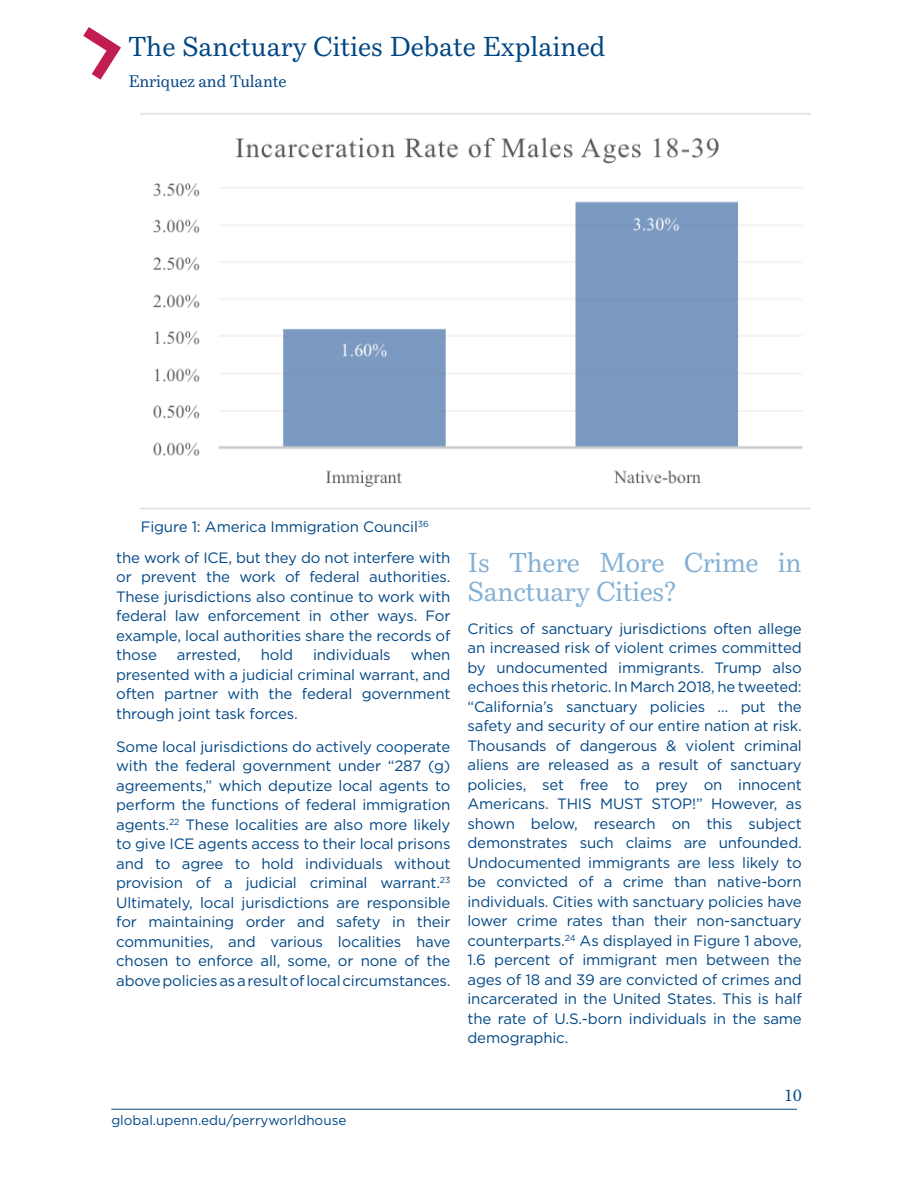
<style>
.page{position:relative;width:918px;height:1188px;background:#fff}
.page>*{position:absolute;margin:0;border:0;box-sizing:border-box;transform-origin:0 0}
._03_Pull-out_text{font:27px/28.5px "Bressay Trial";letter-spacing:-.01em;color:#83b0d4}
.t1{font:27px "Bressay Trial";color:#004684}
.t2{font:16.5px "Bressay Trial";letter-spacing:-.01em;color:#004684}
.t3{font:16.5px "Bressay Trial";color:#004785}
._05_Body_text{font:15px/19.5px "Gotham";letter-spacing:-.01em;color:#004785;text-align:justify}
.t4{font:13.5px "Gotham";color:#004684}
</style>
<div class="page">
<svg style="left:83px;top:27px;width:38px;height:53px"></svg>
<hr style="left:111px;top:1109px;width:686px;height:1px;background:#004684">
<img style="left:141px;top:113px;width:669px;height:397px">
<h1 class="t1" style="left:128px;top:30px;width:479px">The Sanctuary Cities Debate Explained</h1>
<p class="t2" style="left:128px;top:72px;width:160px">Enriquez and Tulante</p>
<p class="_05_Body_text" style="left:141px;top:516px;width:290px">Figure 1: America Immigration Council<sup>36</sup></p>
<p class="_05_Body_text" style="left:116px;top:548px;width:336px">the work of ICE, but they do not interfere with or prevent the work of federal authorities.<br>These jurisdictions also continue to work with federal law enforcement in other ways. For example, local authorities share the records of those</p>
<p class="_05_Body_text" style="left:116px;top:645px;width:336px;text-indent:295px">when presented with a judicial criminal warrant, and often partner with the federal government through joint task forces.</p>
<p class="_05_Body_text" style="left:116px;top:737px;width:336px">Some local jurisdictions do actively cooperate with the federal government under “287 (g) agreements,” which deputize local agents to perform the functions of federal immigration agents.<sup>22</sup> These localities are also more likely to give ICE agents access to their local prisons and to agree to hold individuals without provision of a judicial criminal warrant.<sup>23<br></sup>Ultimately, local jurisdictions are responsible for maintaining order and safety in their communities, and various localities have chosen to enforce all, some, or none of the above policies as a result of local circumstances.</p>
<p class="_05_Body_text" style="left:177px;top:645px;width:65px">arrested,</p>
<p class="_05_Body_text" style="left:261px;top:645px;width:34px">hold</p>
<p class="_05_Body_text" style="left:313px;top:645px;width:79px">individuals</p>
<p class="_03_Pull-out_text" style="left:468px;top:548px;width:336px">Is There More Crime in<br>Sanctuary Cities?</p>
<p class="_05_Body_text" style="left:468px;top:618px;width:336px">Critics of sanctuary jurisdictions often allege an increased risk of violent crimes committed by undocumented immigrants. Trump also echoes this rhetoric. In March 2018, he tweeted: “California’s sanctuary policies … put the safety and security of our entire nation at risk.<br>Thousands of dangerous &amp; violent criminal aliens are released as a result of sanctuary policies, set free to prey on innocent Americans. THIS MUST STOP!” However, as shown below, research on this subject demonstrates such claims are unfounded.<br>Undocumented immigrants are less likely to be convicted of a crime than native-born individuals. Cities with sanctuary policies have lower crime rates than their non-sanctuary counterparts.<sup>24</sup> As displayed in Figure 1 above, 1.6 percent of immigrant men between the ages of 18 and 39 are convicted of crimes and incarcerated in the United States. This is half the rate of U.S.-born individuals in the same demographic.</p>
<p class="t4" style="left:111px;top:1113px;width:237px">global.upenn.edu/perryworldhouse</p>
<p class="t3" style="left:784px;top:1085px;width:20px">10</p>
</div>
